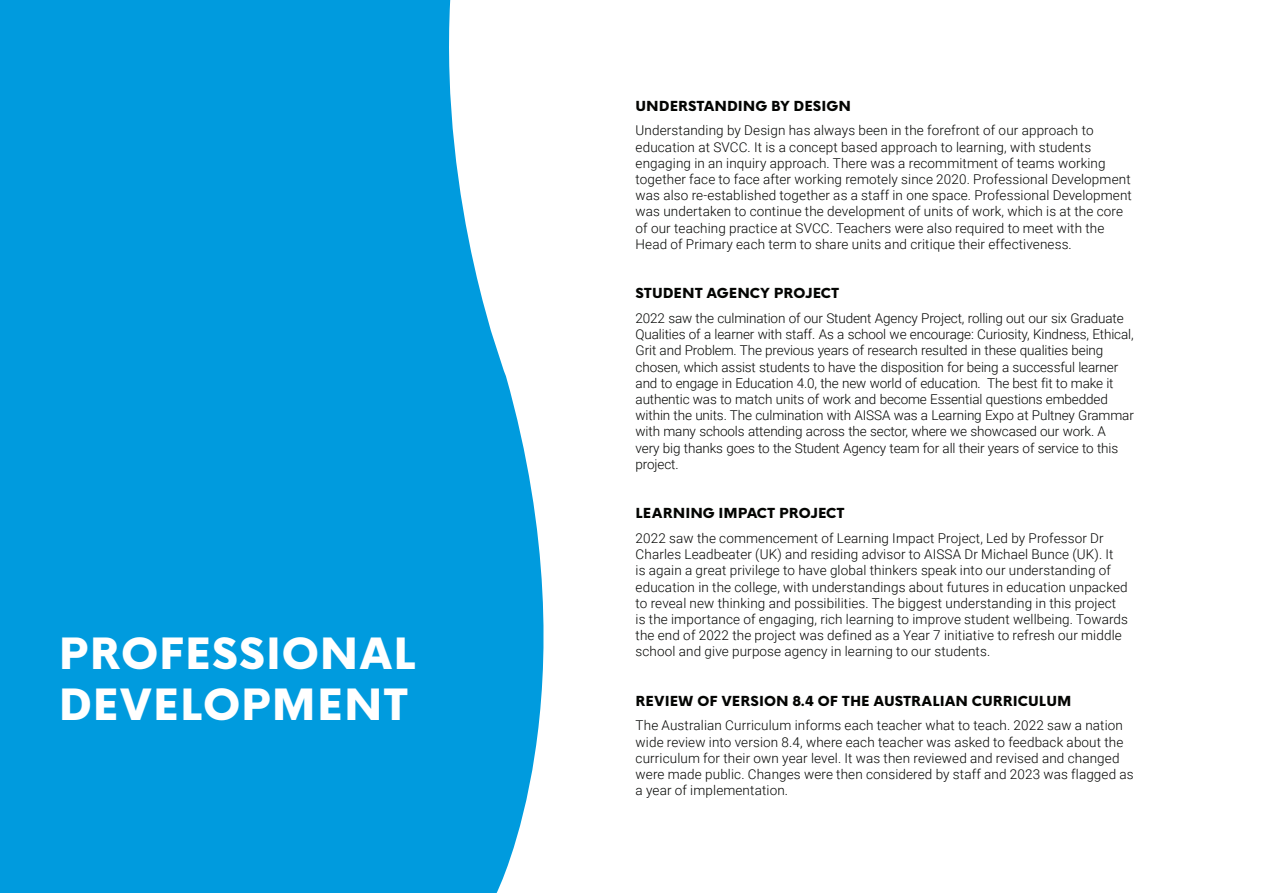
<style>
.page{position:relative;width:1263px;height:893px;background:#fff}
.page>*{position:absolute;margin:0;border:0;box-sizing:border-box;transform-origin:0 0}
.t1{font:800 42px/50.4px "HK Nova";letter-spacing:.01em;color:#fff}
.t2{font:300 13.5px/16.2px "Roboto";letter-spacing:.01em;color:#040503}
.t3{font:300 13.5px/16.2px "Roboto";letter-spacing:-.01em;color:#040503}
.t4{font:800 13.5px "HK Nova";color:#040503}
</style>
<div class="page">
<svg style="left:0;top:0;width:544px;height:893px;background:#12a2e0"></svg>
<h1 class="t1" style="left:58px;top:624px;width:359px">PROFESSIONAL<br>DEVELOPMENT</h1>
<p class="t4" style="left:636px;top:94px;width:217px">UNDERSTANDING BY DESIGN</p>
<p class="t2" style="left:636px;top:122px;width:498px">Understanding by Design has always been in the forefront of our approach to education at SVCC. It is a concept based approach to learning, with students engaging in an inquiry approach. There was a recommitment of teams working together face to face after working remotely since 2020. Professional Development was also re-established together as a staff in one space. Professional Development was undertaken to continue the development of units of work, which is at the core of our teaching practice at SVCC. Teachers were also required to meet with the Head of Primary each term to share units and critique their effectiveness.</p>
<p class="t4" style="left:636px;top:282px;width:205px">STUDENT AGENCY PROJECT</p>
<p class="t3" style="left:636px;top:310px;width:500px">2022 saw the culmination of our Student Agency Project, rolling out our six Graduate Qualities of a learner with staff. As a school we encourage: Curiosity, Kindness, Ethical, Grit and Problem. The previous years of research resulted in these qualities being chosen, which assist students to have the disposition for being a successful learner and to engage in Education 4.0, the new world of education. The best fit to make it authentic was to match units of work and become Essential questions embedded within the units. The culmination with AISSA was a Learning Expo at Pultney Grammar with many schools attending across the sector, where we showcased our work. A<br>very big thanks goes to the Student Agency team for all their years of service to this project.</p>
<p class="t4" style="left:636px;top:501px;width:211px">LEARNING IMPACT PROJECT</p>
<p class="t2" style="left:636px;top:529px;width:494px">2022 saw the commencement of Learning Impact Project, Led by Professor Dr Charles Leadbeater (UK) and residing advisor to AISSA Dr Michael Bunce (UK). It<br>is again a great privilege to have global thinkers speak into our understanding of education in the college, with understandings about futures in education unpacked to reveal new thinking and possibilities. The biggest understanding in this project is the importance of engaging, rich learning to improve student wellbeing. Towards the end of 2022 the project was defined as a Year 7 initiative to refresh our middle school and give purpose agency in learning to our students.</p>
<p class="t4" style="left:636px;top:689px;width:437px">REVIEW OF VERSION 8.4 OF THE AUSTRALIAN CURRICULUM</p>
<p class="t2" style="left:636px;top:717px;width:500px">The Australian Curriculum informs each teacher what to teach. 2022 saw a nation wide review into version 8.4, where each teacher was asked to feedback about the curriculum for their own year level. It was then reviewed and revised and changed were made public. Changes were then considered by staff and 2023 was flagged as a year of implementation.</p>
</div>
